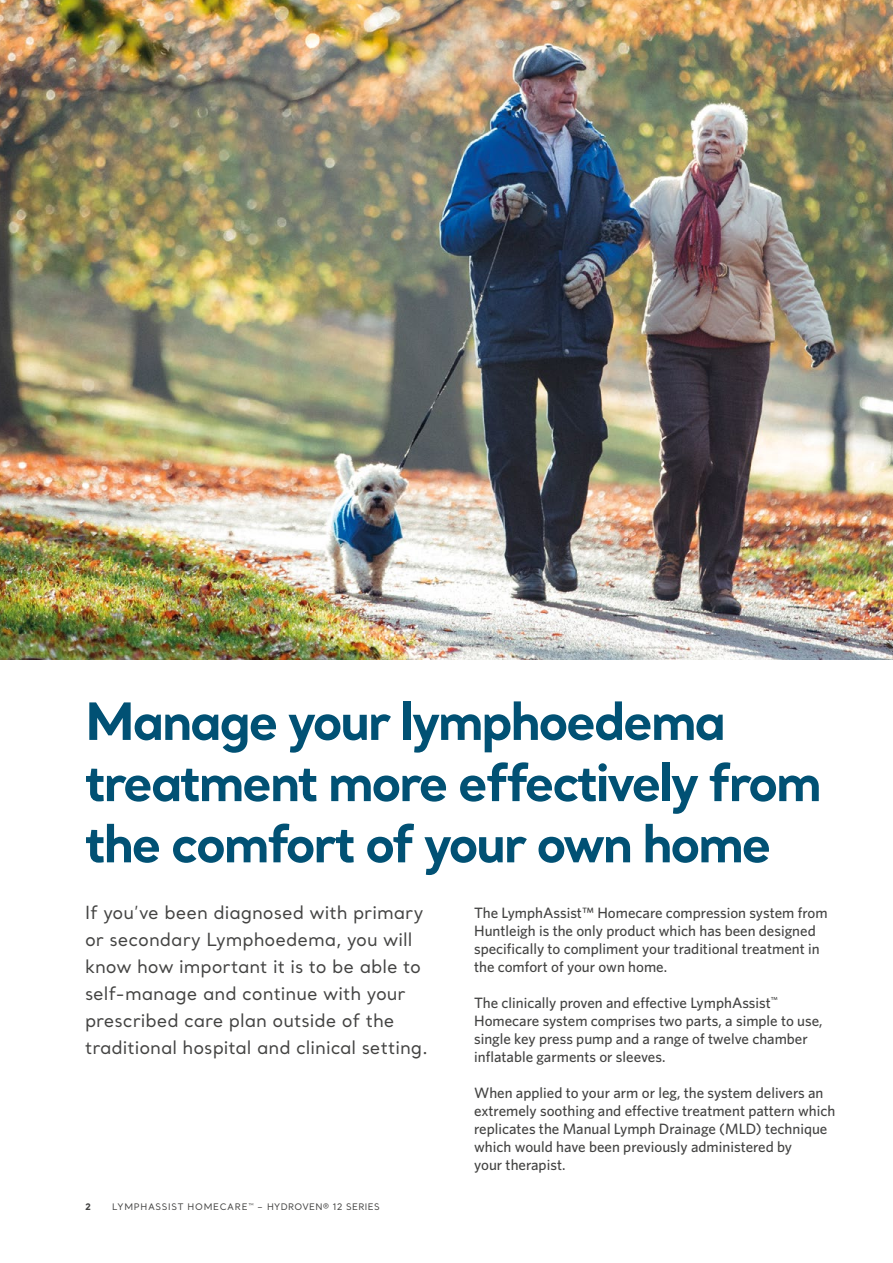
<style>
.page{position:relative;width:893px;height:1263px;background:#fff}
.page>*{position:absolute;margin:0;border:0;box-sizing:border-box;transform-origin:0 0}
.t1{font:700 51px/61.2px "Santral";letter-spacing:-.05em;color:#015174}
.t2{font:18px/27px "Santral";color:#434342}
.t3{font:500 15px/18px "Whitney";color:#434342}
.t4{font:9px "Santral";letter-spacing:.06em;color:#434342}
.t5{font:700 9px "Santral";color:#434342}
</style>
<div class="page">
<img style="left:0;top:0;width:893px;height:659px">
<h1 class="t1" style="left:85px;top:689px;width:738px">Manage your lymphoedema treatment more effectively from the comfort of your own home</h1>
<p class="t3" style="left:474px;top:903px;width:355px">The LymphAssist™ Homecare compression system from Huntleigh is the only product which has been designed specifically to compliment your traditional treatment in the comfort of your own home.</p>
<p class="t3" style="left:474px;top:993px;width:350px">The clinically proven and effective LymphAssist<sup>™ </sup>Homecare system comprises two parts, a simple to use, single key press pump and a range of twelve chamber inflatable garments or sleeves.</p>
<p class="t3" style="left:474px;top:1083px;width:363px">When applied to your arm or leg, the system delivers an extremely soothing and effective treatment pattern which replicates the Manual Lymph Drainage (MLD) technique which would have been previously administered by<br>your therapist.</p>
<p class="t2" style="left:85px;top:899px;width:345px">If you’ve been diagnosed with primary or secondary Lymphoedema, you will know how important it is to be able to self-manage and continue with your prescribed care plan outside of the traditional hospital and clinical setting.</p>
<p class="t5" style="left:85px;top:1200px;width:7px">2</p>
<p class="t4" style="left:112px;top:1201px;width:269px">LYMPHASSIST HOMECARE<sup>™</sup> – HYDROVEN® 12 SERIES</p>
</div>
